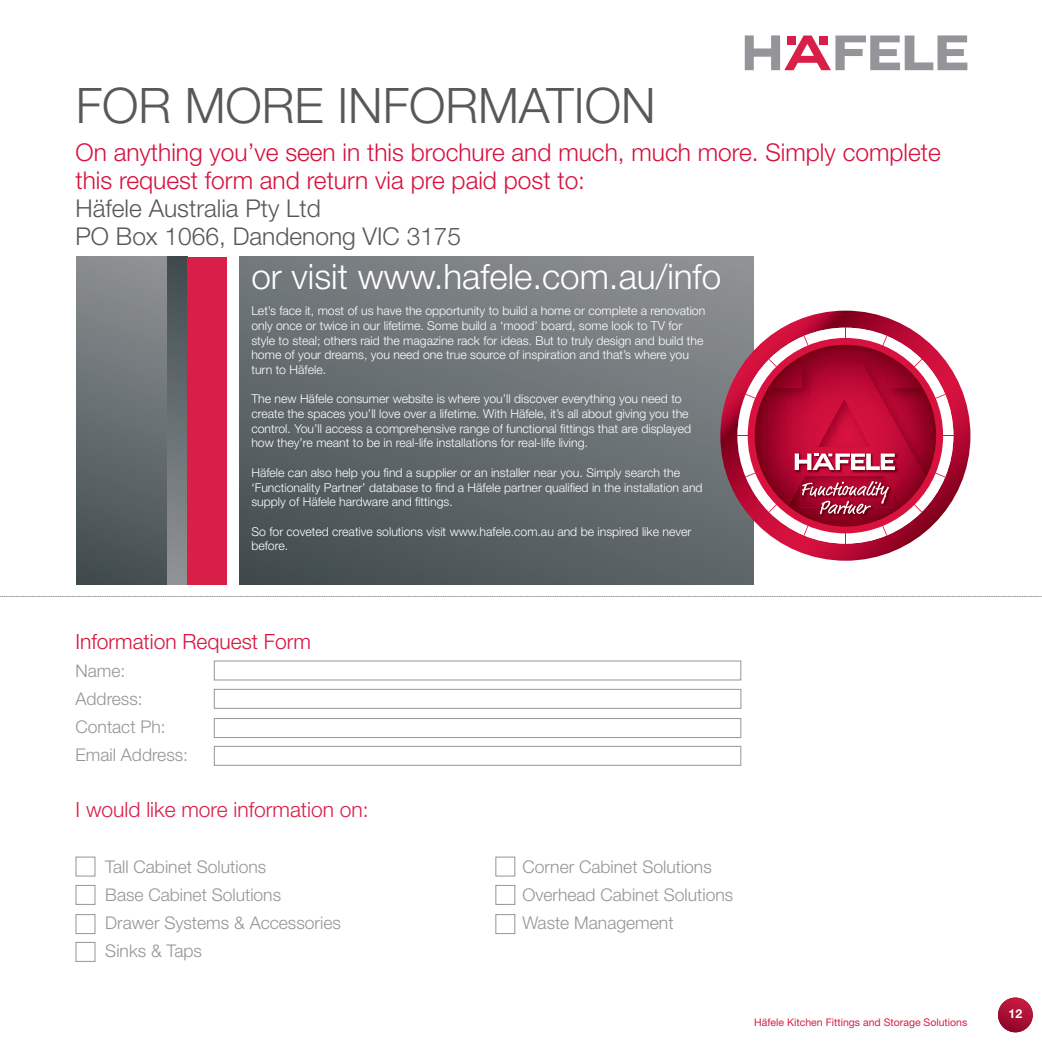
<style>
.page{position:relative;width:1042px;height:1042px;background:#fff}
.page>*{position:absolute;margin:0;border:0;box-sizing:border-box;transform-origin:0 0}
.t1{font:300 49px "Helvetica Neue LT Std";color:#57585a}
.t2{font:300 35px "Helvetica Neue LT Std";color:#fff}
.t3{font:300 24.5px/28px "Helvetica Neue LT Std";color:#d7123e}
.t4{font:300 24.5px/28px "Helvetica Neue LT Std";color:#57585a}
.t5{font:300 21px "Helvetica Neue LT Std";color:#d91e47}
.t6{font:300 21px "Helvetica Neue LT Std";color:#d7123e}
.t7{font:300 17.5px/28px "Helvetica Neue LT Std";color:#939598}
.t8{font:300 12.25px/14.7px "Helvetica Neue LT Std";color:#fff}
.t9{font:700 12.25px "Helvetica Neue LT Std";color:#fff}
.t10{font:10.5px "Helvetica Neue LT Std";color:#d91e47}
</style>
<div class="page">
<svg style="left:744px;top:35px;width:223px;height:35px"></svg>
<div style="left:819px;top:35px;width:9px;height:9px;background:#d91e47"></div>
<svg style="left:1000px;top:1000px;width:32px;height:31px"></svg>
<svg style="left:997px;top:997px;width:35px;height:34px"></svg>
<svg style="left:76px;top:257px;width:91px;height:327px;background:#676e71"></svg>
<div style="left:167px;top:257px;width:20px;height:327px;background:linear-gradient(to bottom,#404b4d,#919497)"></div>
<div style="left:187px;top:257px;width:40px;height:327px;background:#d91e47"></div>
<svg style="left:239px;top:257px;width:514px;height:327px;background:#676e71"></svg>
<svg style="left:720px;top:310px;width:250px;height:250px"></svg>
<div style="left:737px;top:327px;width:216px;height:216px;background:#fff;border-radius:50%"></div>
<hr style="left:844px;top:327px;width:1px;height:216px;background:#d7123e">
<hr style="left:737px;top:435px;width:216px;height:1px;background:#d7123e">
<svg style="left:745px;top:335px;width:200px;height:200px;background:#bc3453"></svg>
<svg style="left:0;top:596px;width:1042px;height:1px"></svg>
<svg style="left:75px;top:660px;width:666px;height:301px"></svg>
<h1 class="t1" style="left:76px;top:88px;width:581px">FOR MORE INFORMATION</h1>
<h3 class="t3" style="left:75px;top:141px;width:866px">On anything you’ve seen in this brochure and much, much more. Simply complete this request form and return via pre paid post to:</h3>
<h3 class="t4" style="left:75px;top:197px;width:387px">Häfele Australia Pty Ltd<br>PO Box 1066, Dandenong VIC 3175</h3>
<h2 class="t2" style="left:251px;top:264px;width:471px">or visit www.hafele.com.au/info</h2>
<p class="t8" style="left:251px;top:304px;width:455px">Let’s face it, most of us have the opportunity to build a home or complete a renovation only once or twice in our lifetime. Some build a ‘mood’ board, some look to TV for style to steal; others raid the magazine rack for ideas. But to truly design and build the home of your dreams, you need one true source of inspiration and that’s where you turn to Häfele.</p>
<p class="t8" style="left:251px;top:393px;width:441px">The new Häfele consumer website is where you’ll discover everything you need to create the spaces you’ll love over a lifetime. With Häfele, it’s all about giving you the control. You’ll access a comprehensive range of functional fittings that are displayed how they’re meant to be in real-life installations for real-life living.</p>
<p class="t8" style="left:251px;top:466px;width:452px">Häfele can also help you find a supplier or an installer near you. Simply search the ‘Functionality Partner’ database to find a Häfele partner qualified in the installation and supply of Häfele hardware and fittings.</p>
<p class="t8" style="left:251px;top:525px;width:441px">So for coveted creative solutions visit www.hafele.com.au and be inspired like never before.</p>
<h3 class="t6" style="left:75px;top:633px;width:237px">Information Request Form</h3>
<h3 class="t7" style="left:75px;top:658px;width:114px">Name:<br>Address:<br>Contact Ph:<br>Email Address:</h3>
<h3 class="t5" style="left:75px;top:801px;width:294px">I would like more information on:</h3>
<h3 class="t7" style="left:105px;top:854px;width:162px">Tall Cabinet Solutions</h3>
<h3 class="t7" style="left:522px;top:854px;width:191px">Corner Cabinet Solutions</h3>
<h3 class="t7" style="left:105px;top:882px;width:177px">Base Cabinet Solutions</h3>
<h3 class="t7" style="left:522px;top:882px;width:212px">Overhead Cabinet Solutions</h3>
<h3 class="t7" style="left:105px;top:910px;width:237px">Drawer Systems &amp; Accessories</h3>
<h3 class="t7" style="left:522px;top:910px;width:153px">Waste Management</h3>
<h3 class="t7" style="left:105px;top:938px;width:98px">Sinks &amp; Taps</h3>
<p class="t10" style="left:754px;top:1018px;width:214px">Häfele Kitchen Fittings and Storage Solutions</p>
<p class="t9" style="left:1008px;top:1008px;width:15px">12</p>
</div>
